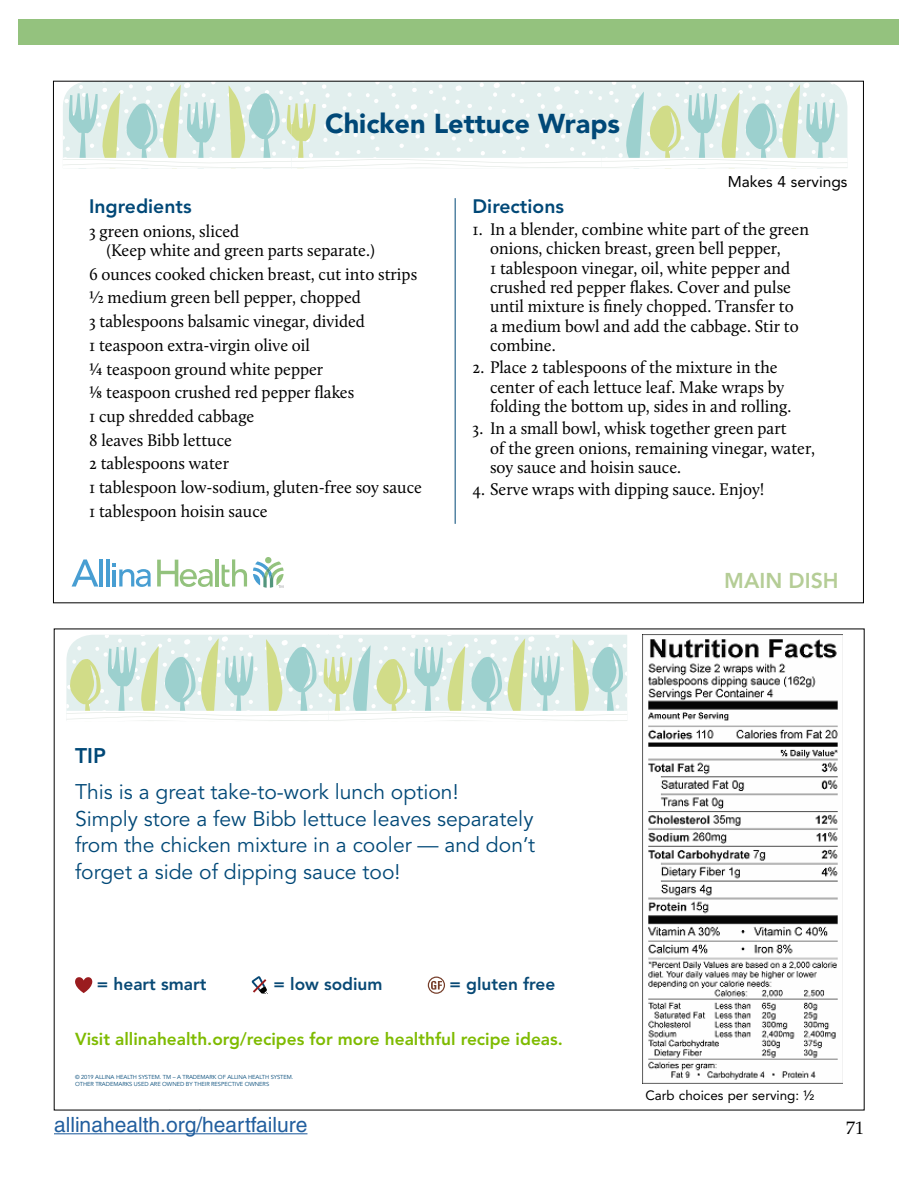
<style>
.page{position:relative;width:918px;height:1188px;background:#fff}
.page>*{position:absolute;margin:0;border:0;box-sizing:border-box;transform-origin:0 0}
.t1{font:900 27.15px "Avenir LT Std";color:#004877}
.t2{font:800 21.3px "Avenir LT Std";color:#b5cd96}
.t3{font:21.15px/26.8px "Avenir LT Std";color:#004877}
.t4{font:800 21.15px "Avenir LT Std";color:#004877}
.t5{font:21px "Helvetica";color:#215e9e}
.t6{font:800 19.35px "Avenir LT Std";color:#004877}
.t7{font:18px "Palatino";color:#000}
.t8{font:17.4px/19.4px "Calluna";color:#000}
.t9{font:800 17.25px "Avenir LT Std";color:#7ebb00}
.t10{font:800 17.25px "Avenir LT Std";color:#084975}
.t11{font:15.45px "Avenir LT Std";color:#000}
.t12{font:13.35px "Avenir LT Std";color:#000}
.t13{font:5.7px/7.6px "Avenir LT Std";letter-spacing:-.01em;color:#004877}
.s1{font-family:"Palatino"}
</style>
<div class="page">
<div style="left:18px;top:19px;width:881px;height:26px;background:#94c27e"></div>
<svg style="left:63px;top:83px;width:784px;height:86px"></svg>
<svg style="left:253px;top:557px;width:31px;height:31px"></svg>
<hr style="left:99px;top:559px;width:3px;height:27px;background:#489ed2">
<hr style="left:106px;top:559px;width:3px;height:27px;background:#489ed2">
<hr style="left:215px;top:559px;width:4px;height:27px;background:#93c27d">
<svg style="left:222px;top:559px;width:25px;height:28px"></svg>
<svg style="left:113px;top:563px;width:38px;height:24px"></svg>
<svg style="left:72px;top:559px;width:26px;height:28px"></svg>
<svg style="left:157px;top:560px;width:56px;height:27px"></svg>
<hr style="left:455px;top:198px;width:1px;height:326px;background:#004877">
<svg style="left:66px;top:635px;width:561px;height:86px;background:#d8e9dc"></svg>
<svg style="left:75px;top:977px;width:17px;height:16px"></svg>
<svg style="left:252px;top:976px;width:16px;height:18px"></svg>
<svg style="left:428px;top:977px;width:17px;height:17px"></svg>
<img style="left:642px;top:635px;width:201px;height:448px">
<hr style="left:54px;top:1133px;width:253px;height:1px;background:#215e9e">
<h1 class="t1" style="left:325px;top:107px;width:296px">Chicken Lettuce Wraps</h1>
<p class="t11" style="left:728px;top:173px;width:121px">Makes 4 servings</p>
<p class="t6" style="left:89px;top:195px;width:104px">Ingredients</p>
<p class="t8" style="left:106px;top:221px;width:270px;text-indent:-17px">3 green onions, sliced<br>(Keep white and green parts separate.)</p>
<p class="t8" style="left:89px;top:262px;width:334px;line-height:23.7px">6 ounces cooked chicken breast, cut into strips ½ medium green bell pepper, chopped<br>3 tablespoons balsamic vinegar, divided<br>1 teaspoon extra-virgin olive oil<br>1/4 teaspoon ground white pepper<br>1/8 teaspoon crushed red pepper flakes<br>1 cup shredded cabbage<br>8 leaves Bibb lettuce<br>2 tablespoons water<br>1 tablespoon low-sodium, gluten-free soy sauce 1 tablespoon hoisin sauce</p>
<p class="t6" style="left:473px;top:195px;width:93px">Directions</p>
<p class="t8" style="left:490px;top:219px;width:321px;text-indent:-17px">1. In a blender, combine white part of the green onions, chicken breast, green bell pepper,<br>1 tablespoon vinegar, oil, white pepper and crushed red pepper flakes. Cover and pulse until mixture is finely chopped. Transfer to<br>a medium bowl and add the cabbage. Stir to combine.</p>
<p class="t8" style="left:490px;top:358px;width:303px;text-indent:-17px">2. Place 2 tablespoons of the mixture in the center of each lettuce leaf. Make wraps by folding the bottom up, sides in and rolling.</p>
<p class="t8" style="left:490px;top:419px;width:326px;text-indent:-17px">3. In a small bowl, whisk together green part<br>of the green onions, remaining vinegar, water, soy sauce and hoisin sauce.</p>
<p class="t8" style="left:473px;top:479px;width:293px">4. Serve wraps with dipping sauce. Enjoy!</p>
<p class="t2" style="left:724px;top:568px;width:116px">MAIN DISH</p>
<p class="t4" style="left:75px;top:743px;width:32px">TIP</p>
<p class="t3" style="left:75px;top:779px;width:462px">This is a great take-to-work lunch option!<br>Simply store a few Bibb lettuce leaves separately from the chicken mixture in a cooler <span class="s1">—</span> and don’t forget a side of dipping sauce too!</p>
<p class="t10" style="left:97px;top:974px;width:111px">= heart smart</p>
<p class="t10" style="left:274px;top:974px;width:110px">= low sodium</p>
<p class="t10" style="left:450px;top:974px;width:107px">= gluten free</p>
<p class="t9" style="left:75px;top:1029px;width:489px">Visit allinahealth.org/recipes for more healthful recipe ideas.</p>
<p class="t13" style="left:75px;top:1073px;width:220px">© 2019 ALLINA HEALTH SYSTEM. TM – A TRADEMARK OF ALLINA HEALTH SYSTEM.<br>OTHER TRADEMARKS USED ARE OWNED BY THEIR RESPECTIVE OWNERS</p>
<p class="t5" style="left:54px;top:1112px;width:255px">allinahealth.org/heartfailure</p>
<p class="t12" style="left:645px;top:1088px;width:171px">Carb choices per serving: 1/2</p>
<p class="t7" style="left:846px;top:1117px;width:19px">71</p>
</div>
